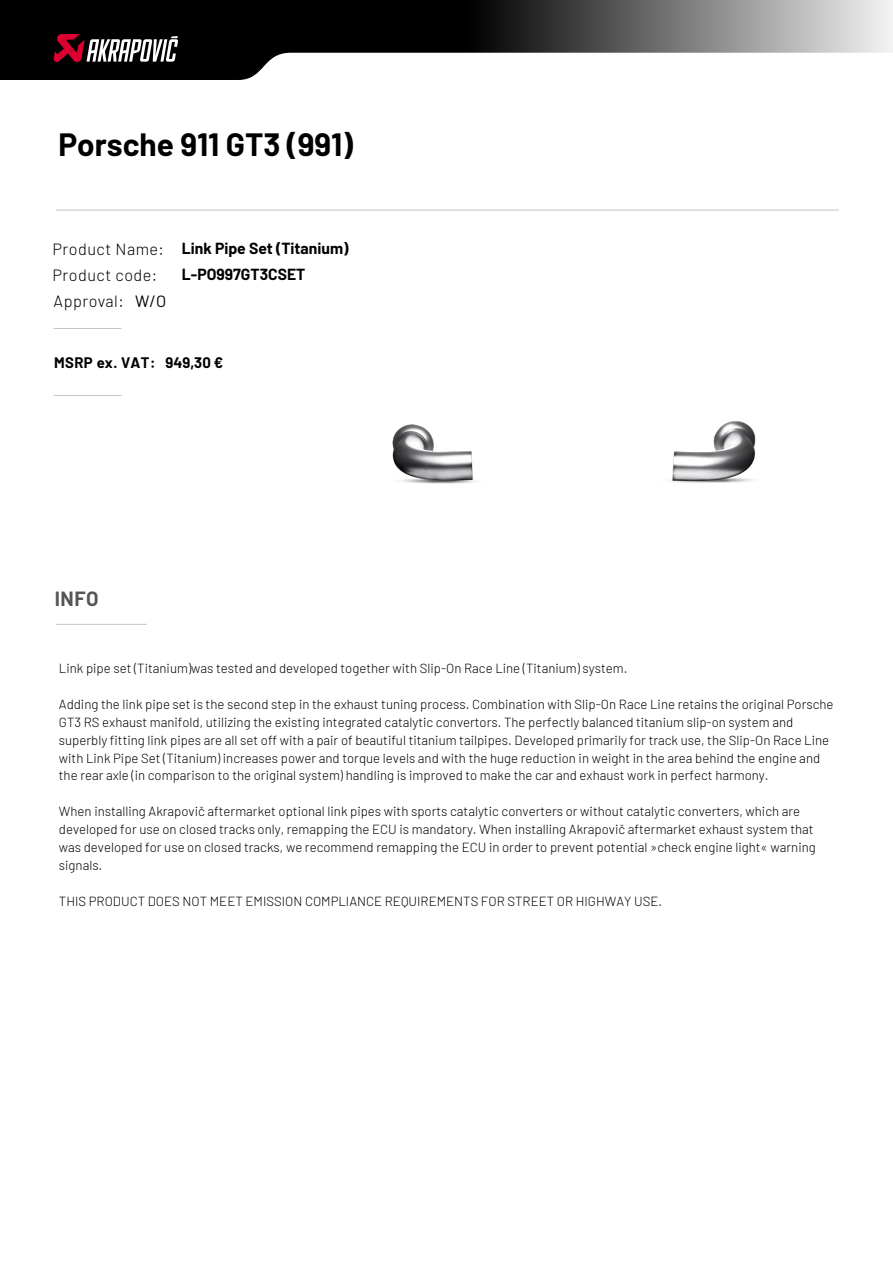
<style>
.page{position:relative;width:893px;height:1263px;background:#fff}
.page>*{position:absolute;margin:0;border:0;box-sizing:border-box;transform-origin:0 0}
.t1{font:700 31.5px "Barlow";color:#000}
.t2{font:700 20.1px "Barlow";color:#565656}
.t3{font:16.35px "Barlow";color:#000}
.t4{font:300 16.2px "Barlow";letter-spacing:.03em;color:#000}
.t5{font:700 15.75px/26.4px "Barlow";color:#000}
.t6{font:700 14.85px "Barlow";letter-spacing:.03em;color:#000}
.t7{font:700 14.85px "Barlow";color:#000}
.t8{font:300 13.2px/18px "Barlow";color:#000}
</style>
<div class="page">
<img style="left:392px;top:421px;width:364px;height:63px">
<svg style="left:0;top:0;width:893px;height:80px"></svg>
<svg style="left:53px;top:34px;width:125px;height:29px"></svg>
<hr style="left:54px;top:328px;width:67px;height:1px;background:#c3c6c7">
<hr style="left:54px;top:395px;width:67px;height:1px;background:#c3c6c7">
<hr style="left:56px;top:624px;width:91px;height:1px;background:#c3c6c7">
<hr style="left:56px;top:210px;width:783px;height:1px;background:#c3c6c7">
<h1 class="t1" style="left:58px;top:125px;width:296px">Porsche 911 GT3 (991)</h1>
<p class="t4" style="left:53px;top:237px;width:113px">Product Name:</p>
<p class="t4" style="left:53px;top:263px;width:106px">Product code:</p>
<p class="t4" style="left:54px;top:290px;width:72px">Approval:</p>
<p class="t3" style="left:135px;top:291px;width:33px">W/O</p>
<p class="t5" style="left:182px;top:234px;width:168px">Link Pipe Set (Titanium)<br>L-PO997GT3CSET</p>
<p class="t6" style="left:54px;top:352px;width:103px">MSRP ex. VAT:</p>
<p class="t7" style="left:165px;top:353px;width:59px">949,30 €</p>
<h2 class="t2" style="left:55px;top:584px;width:45px">INFO</h2>
<p class="t8" style="left:59px;top:658px;width:570px">Link pipe set (Titanium)was tested and developed together with Slip-On Race Line (Titanium) system.</p>
<p class="t8" style="left:59px;top:694px;width:776px">Adding the link pipe set is the second step in the exhaust tuning process. Combination with Slip-On Race Line retains the original Porsche GT3 RS exhaust manifold, utilizing the existing integrated catalytic convertors. The perfectly balanced titanium slip-on system and superbly fitting link pipes are all set off with a pair of beautiful titanium tailpipes. Developed primarily for track use, the Slip-On Race Line with Link Pipe Set (Titanium) increases power and torque levels and with the huge reduction in weight in the area behind the engine and the rear axle (in comparison to the original system) handling is improved to make the car and exhaust work in perfect harmony.</p>
<p class="t8" style="left:59px;top:802px;width:758px">When installing Akrapovič aftermarket optional link pipes with sports catalytic converters or without catalytic converters, which are developed for use on closed tracks only, remapping the ECU is mandatory. When installing Akrapovič aftermarket exhaust system that was developed for use on closed tracks, we recommend remapping the ECU in order to prevent potential »check engine light« warning signals.</p>
<p class="t8" style="left:59px;top:892px;width:605px">THIS PRODUCT DOES NOT MEET EMISSION COMPLIANCE REQUIREMENTS FOR STREET OR HIGHWAY USE.</p>
</div>
